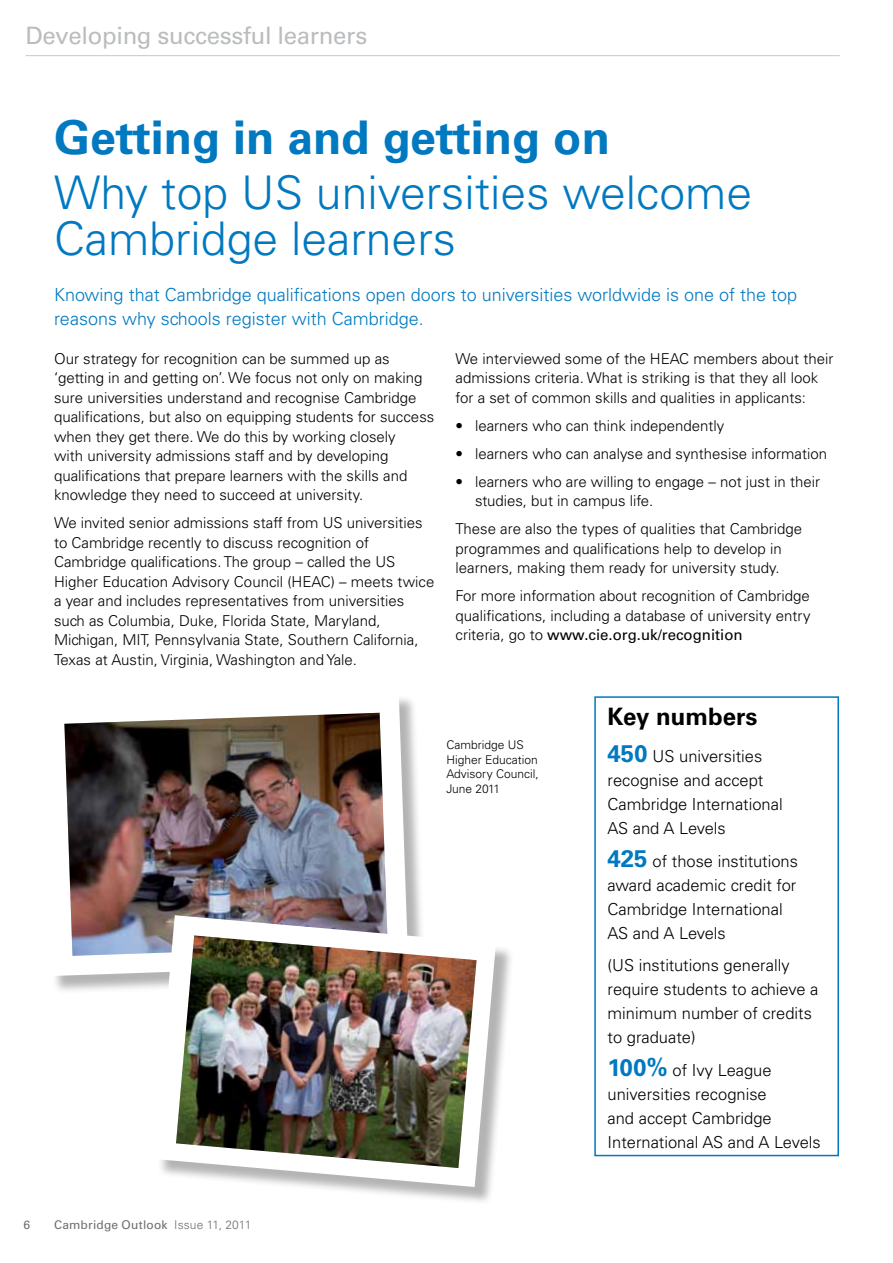
<style>
.page{position:relative;width:893px;height:1263px;background:#fff}
.page>*{position:absolute;margin:0;border:0;box-sizing:border-box;transform-origin:0 0}
.t1{font:300 46.35px/54.9px "Univers";color:#0079c1}
.t2{font:24px "Univers";letter-spacing:-.015em;color:#babcbe}
.t3{font:700 24px "Univers";color:#000}
.t4{font:300 18px/24px "Univers";color:#0079c1}
.t5{font:300 16.5px/24px "Univers";color:#000}
.t6{font:300 15px/19.5px "Univers";color:#000}
.t7{font:300 12px/14.4px "Univers";color:#000}
.t8{font:12px "Univers";letter-spacing:.02em;color:#6d6e71}
.s1{font-weight:700}
.s2{font-weight:400}
.s3{font-weight:300}
.s4{font-weight:700;font-size:24px;color:#0079c1}
</style>
<div class="page">
<hr style="left:26px;top:55px;width:814px;height:1px;background:#c7c9cb">
<div style="left:42px;top:694px;width:384px;height:300px;background:#000;opacity:.3"></div>
<svg style="left:42px;top:694px;width:366px;height:282px"></svg>
<img style="left:64px;top:713px;width:324px;height:243px">
<div style="left:156px;top:917px;width:358px;height:288px;background:#000;opacity:.3"></div>
<svg style="left:153px;top:915px;width:343px;height:272px"></svg>
<img style="left:176px;top:935px;width:301px;height:233px">
<div style="left:594px;top:696px;width:245px;height:460px;border:2px solid #0079c1"></div>
<p class="t2" style="left:26px;top:21px;width:344px">Developing successful learners</p>
<p class="t1" style="left:54px;top:110px;width:700px"><span class="s1">Getting in and getting on<br></span>Why top US universities welcome</p>
<p class="t1" style="left:54px;top:211px;width:404px">Cambridge learners</p>
<p class="t4" style="left:54px;top:282px;width:745px">Knowing that Cambridge qualifications open doors to universities worldwide is one of the top reasons why schools register with Cambridge.</p>
<p class="t6" style="left:54px;top:349px;width:382px">Our strategy for recognition can be summed up as ‘getting in and getting on’. We focus not only on making sure universities understand and recognise Cambridge qualifications, but also on equipping students for success when they get there. We do this by working closely<br>with university admissions staff and by developing qualifications that prepare learners with the skills and knowledge they need to succeed at university.</p>
<p class="t6" style="left:54px;top:513px;width:382px">We invited senior admissions staff from US universities to Cambridge recently to discuss recognition of Cambridge qualifications. The group – called the US Higher Education Advisory Council (HEAC) – meets twice a year and includes representatives from universities such as Columbia, Duke, Florida State, Maryland, Michigan, MIT, Pennsylvania State, Southern California, Texas at Austin, Virginia, Washington and Yale.</p>
<p class="t6" style="left:455px;top:349px;width:379px">We interviewed some of the HEAC members about their admissions criteria. What is striking is that they all look for a set of common skills and qualities in applicants:</p>
<p class="t6" style="left:455px;top:416px;width:270px">• learners who can think independently</p>
<p class="t6" style="left:455px;top:444px;width:373px">• learners who can analyse and synthesise information</p>
<p class="t6" style="left:475px;top:472px;width:347px;text-indent:-19px">• learners who are willing to engage – not just in their studies, but in campus life.</p>
<p class="t6" style="left:455px;top:519px;width:348px">These are also the types of qualities that Cambridge programmes and qualifications help to develop in learners, making them ready for university study.</p>
<p class="t6" style="left:455px;top:586px;width:357px;text-align:justify">For more information about recognition of Cambridge qualifications, including a database of university entry criteria, go to <span class="s2">www.cie.org.uk/recognition</span></p>
<p class="t8" style="left:24px;top:1217px;width:8px">6</p>
<p class="t8" style="left:54px;top:1217px;width:199px">Cambridge Outlook <span class="s3">Issue 11, 2011</span></p>
<p class="t7" style="left:446px;top:738px;width:94px">Cambridge US<br>Higher Education<br>Advisory Council,<br>June 2011</p>
<p class="t3" style="left:608px;top:703px;width:151px">Key numbers</p>
<p class="t5" style="left:608px;top:744px;width:177px"><span class="s4">450</span> US universities recognise and accept<br>Cambridge International<br>AS and A Levels</p>
<p class="t5" style="left:608px;top:849px;width:192px"><span class="s4">425</span> of those institutions award academic credit for<br>Cambridge International<br>AS and A Levels</p>
<p class="t5" style="left:608px;top:953px;width:212px">(US institutions generally require students to achieve a minimum number of credits to graduate)</p>
<p class="t5" style="left:608px;top:1058px;width:215px"><span class="s4">100%</span> of Ivy League universities recognise<br>and accept Cambridge<br>International AS and A Levels</p>
</div>
